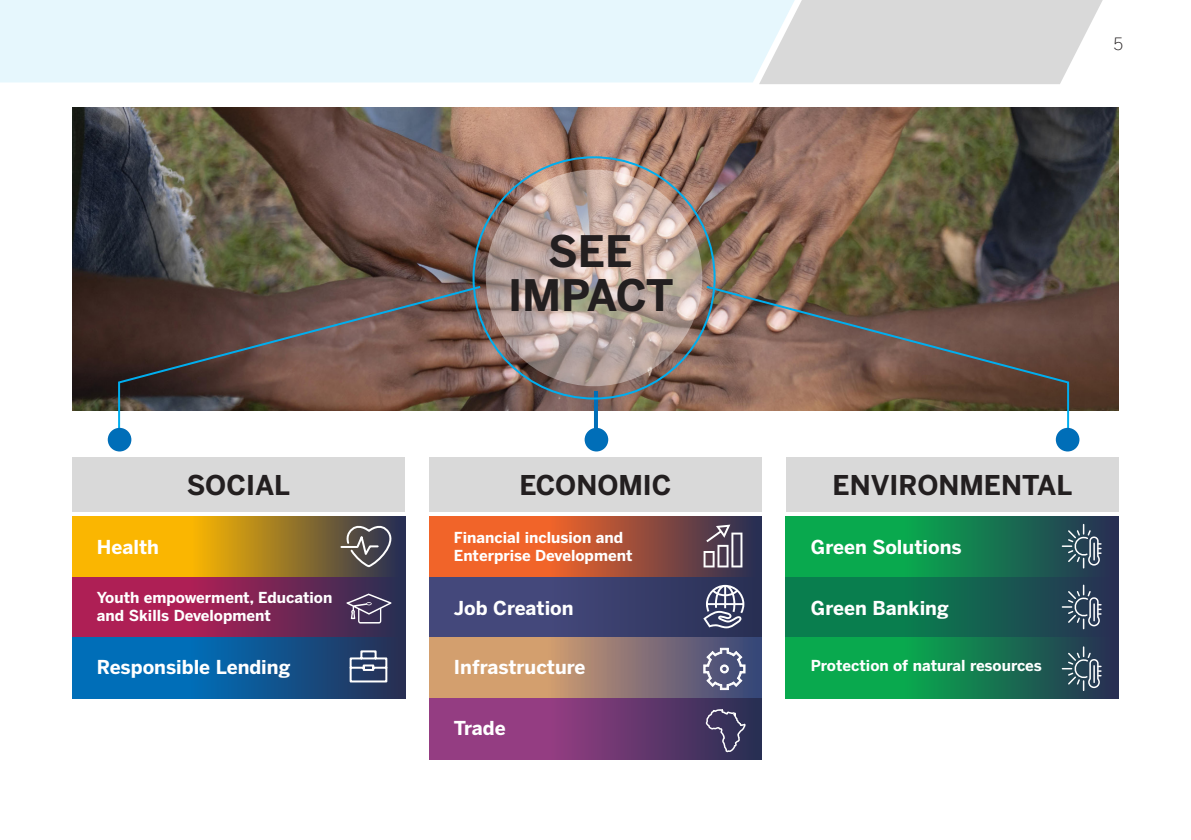
<style>
.page{position:relative;width:1191px;height:840px;background:#fff}
.page>*{position:absolute;margin:0;border:0;box-sizing:border-box;transform-origin:0 0}
.t1{font:700 43px/44px "Benton Sans";color:#231f20;text-align:center}
.t2{font:700 27px "Benton Sans";color:#231f20}
.t3{font:700 19px "Benton Sans";color:#fff}
.t4{font:300 17px "Benton Sans";color:#231f20}
.t5{font:700 15px/18px "Benton Sans";color:#fff}
</style>
<div class="page">
<div style="left:0;top:0;width:759px;height:82px;background:#e6f7fd"></div>
<svg style="left:759px;top:0;width:344px;height:84px;background:#dcdddd"></svg>
<svg style="left:72px;top:516px;width:333px;height:60px;background:#c69415"></svg>
<svg style="left:429px;top:516px;width:333px;height:60px;background:#b85535"></svg>
<svg style="left:786px;top:516px;width:333px;height:60px;background:#11874f"></svg>
<svg style="left:72px;top:576px;width:333px;height:61px;background:#872553"></svg>
<div style="left:429px;top:576px;width:333px;height:61px;background:linear-gradient(to right,#4b4e84,#2b3258)"></div>
<svg style="left:786px;top:576px;width:333px;height:61px;background:#11684f"></svg>
<svg style="left:72px;top:637px;width:333px;height:61px;background:#0b5b9a"></svg>
<svg style="left:429px;top:637px;width:333px;height:61px;background:#a48372"></svg>
<svg style="left:786px;top:637px;width:333px;height:61px;background:#11874f"></svg>
<svg style="left:429px;top:698px;width:333px;height:60px;background:#763975"></svg>
<div style="left:72px;top:457px;width:333px;height:54px;background:#d9d9d9"></div>
<div style="left:429px;top:457px;width:333px;height:54px;background:#d9d9d9"></div>
<div style="left:786px;top:457px;width:333px;height:54px;background:#d9d9d9"></div>
<img style="left:72px;top:108px;width:1047px;height:302px">
<svg style="left:486px;top:169px;width:216px;height:217px;background:#bfaaa2"></svg>
<svg style="left:117px;top:284px;width:365px;height:158px"></svg>
<hr style="left:594px;top:391px;width:4px;height:49px;background:#006eb8">
<div style="left:108px;top:427px;width:23px;height:24px;background:#006eb8;border-radius:50%"></div>
<div style="left:584px;top:427px;width:24px;height:24px;background:#006eb8;border-radius:50%"></div>
<svg style="left:704px;top:284px;width:366px;height:143px;background:#826c61"></svg>
<div style="left:1055px;top:427px;width:24px;height:24px;background:#006eb8;border-radius:50%"></div>
<svg style="left:339px;top:517px;width:57px;height:51px;background:#5e5b5d"></svg>
<svg style="left:346px;top:593px;width:45px;height:30px"></svg>
<svg style="left:705px;top:705px;width:41px;height:48px;background:#4d476b"></svg>
<svg style="left:703px;top:584px;width:41px;height:44px"></svg>
<svg style="left:703px;top:647px;width:42px;height:42px"></svg>
<svg style="left:703px;top:524px;width:39px;height:43px"></svg>
<svg style="left:1061px;top:522px;width:41px;height:47px;background:#465f6d"></svg>
<svg style="left:1061px;top:583px;width:41px;height:46px;background:#465b6e"></svg>
<svg style="left:1061px;top:645px;width:41px;height:46px;background:#46606e"></svg>
<svg style="left:349px;top:649px;width:39px;height:34px"></svg>
<p class="t4" style="left:1113px;top:34px;width:11px">5</p>
<p class="t1" style="left:508px;top:229px;width:167px">SEE<br>IMPACT</p>
<p class="t2" style="left:187px;top:468px;width:105px">SOCIAL</p>
<p class="t2" style="left:519px;top:468px;width:154px">ECONOMIC</p>
<p class="t2" style="left:832px;top:468px;width:241px">ENVIRONMENTAL</p>
<p class="t3" style="left:97px;top:534px;width:63px">Health</p>
<p class="t5" style="left:454px;top:528px;width:180px">Financial inclusion and<br>Enterprise Development</p>
<p class="t3" style="left:811px;top:534px;width:152px">Green Solutions</p>
<p class="t5" style="left:97px;top:588px;width:237px">Youth empowerment, Education and Skills Development</p>
<p class="t3" style="left:454px;top:595px;width:121px">Job Creation</p>
<p class="t3" style="left:811px;top:595px;width:139px">Green Banking</p>
<p class="t3" style="left:97px;top:655px;width:195px">Responsible Lending</p>
<p class="t3" style="left:454px;top:655px;width:133px">Infrastructure</p>
<p class="t5" style="left:811px;top:656px;width:232px">Protection of natural resources</p>
<p class="t3" style="left:454px;top:716px;width:53px">Trade</p>
</div>
